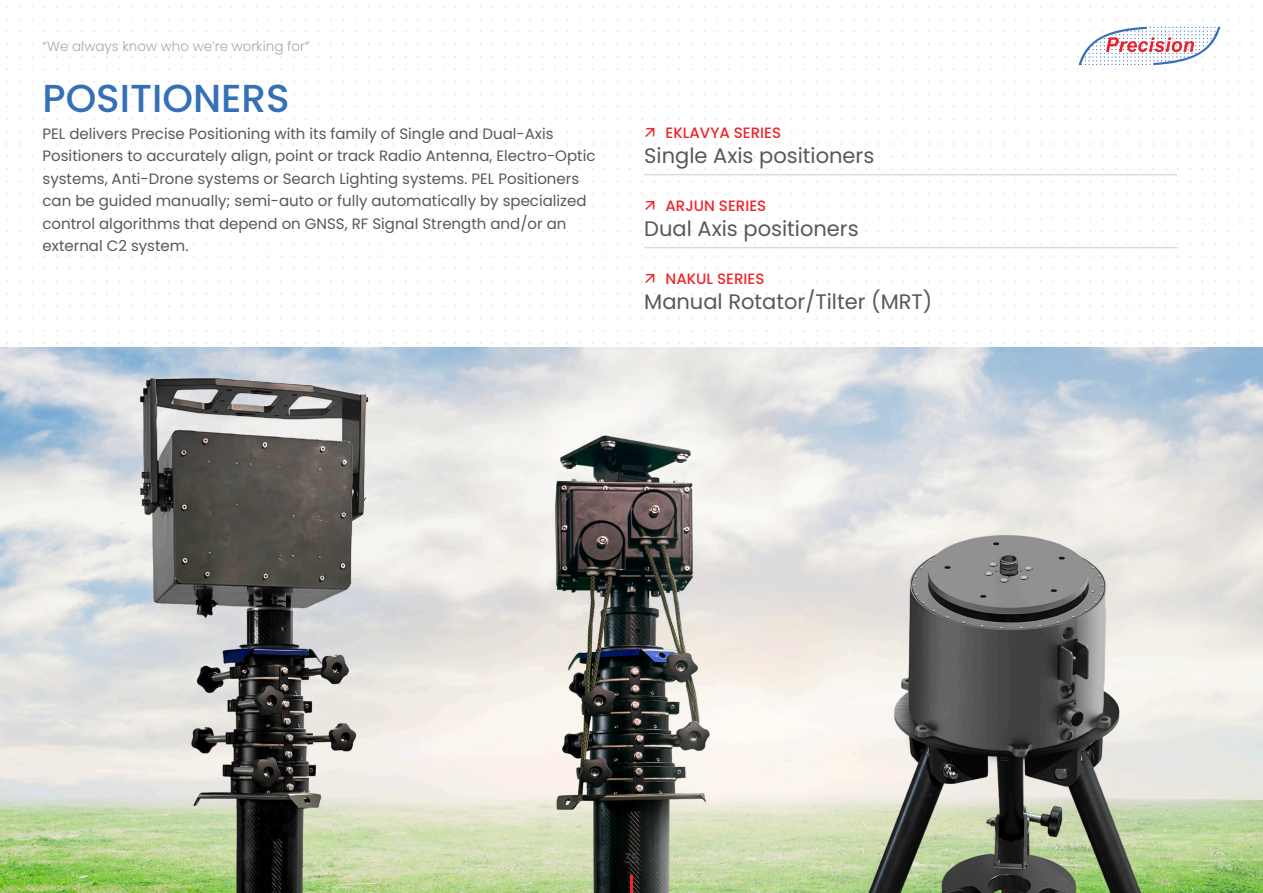
<style>
.page{position:relative;width:1263px;height:893px;background:#fff}
.page>*{position:absolute;margin:0;border:0;box-sizing:border-box;transform-origin:0 0}
.t1{font:500 39px "Poppins";color:#346fb7}
.Product_title{font:21px "Poppins";color:#57585a}
.Body{font:15px/22.5px "Poppins";color:#57585a}
.t2{font:500 15px "Poppins";color:#ee262d}
.t3{font:300 13.5px "Poppins";color:#a8a9ad}
.t4{font:300 13.5px "Rubik";color:#57585a}
</style>
<div class="page">
<img style="left:6px;top:6px;width:1247px;height:338px">
<hr style="left:644px;top:174px;width:533px;height:1px;background:#d9dadc">
<hr style="left:644px;top:247px;width:533px;height:1px;background:#d9dadc">
<img style="left:0;top:347px;width:1263px;height:546px">
<svg style="left:1078px;top:27px;width:142px;height:39px"></svg>
<hr style="left:630px;top:875px;width:3px;height:18px;background:#ee262d">
<svg style="left:645px;top:128px;width:10px;height:9px"></svg>
<svg style="left:645px;top:201px;width:10px;height:9px"></svg>
<svg style="left:645px;top:274px;width:10px;height:9px"></svg>
<p class="t3" style="left:43px;top:39px;width:269px">“We always know who we’re working for”</p>
<p class="t1" style="left:43px;top:76px;width:249px">POSITIONERS</p>
<p class="Body" style="left:43px;top:122px;width:554px">PEL delivers Precise Positioning with its family of Single and Dual-Axis Positioners to accurately align, point or track Radio Antenna, Electro-Optic systems, Anti-Drone systems or Search Lighting systems. PEL Positioners can be guided manually; semi-auto or fully automatically by specialized control algorithms that depend on GNSS, RF Signal Strength and/or an external C2 system.</p>
<p class="t2" style="left:665px;top:124px;width:117px">EKLAVYA SERIES</p>
<p class="Product_title" style="left:644px;top:143px;width:232px">Single Axis positioners</p>
<p class="t2" style="left:665px;top:197px;width:102px">ARJUN SERIES</p>
<p class="Product_title" style="left:644px;top:216px;width:216px">Dual Axis positioners</p>
<p class="t2" style="left:665px;top:270px;width:100px">NAKUL SERIES</p>
<p class="Product_title" style="left:644px;top:289px;width:290px">Manual Rotator/Tilter (MRT)</p>
<p class="t4" style="left:624px;top:851px;width:17px">35</p>
</div>
